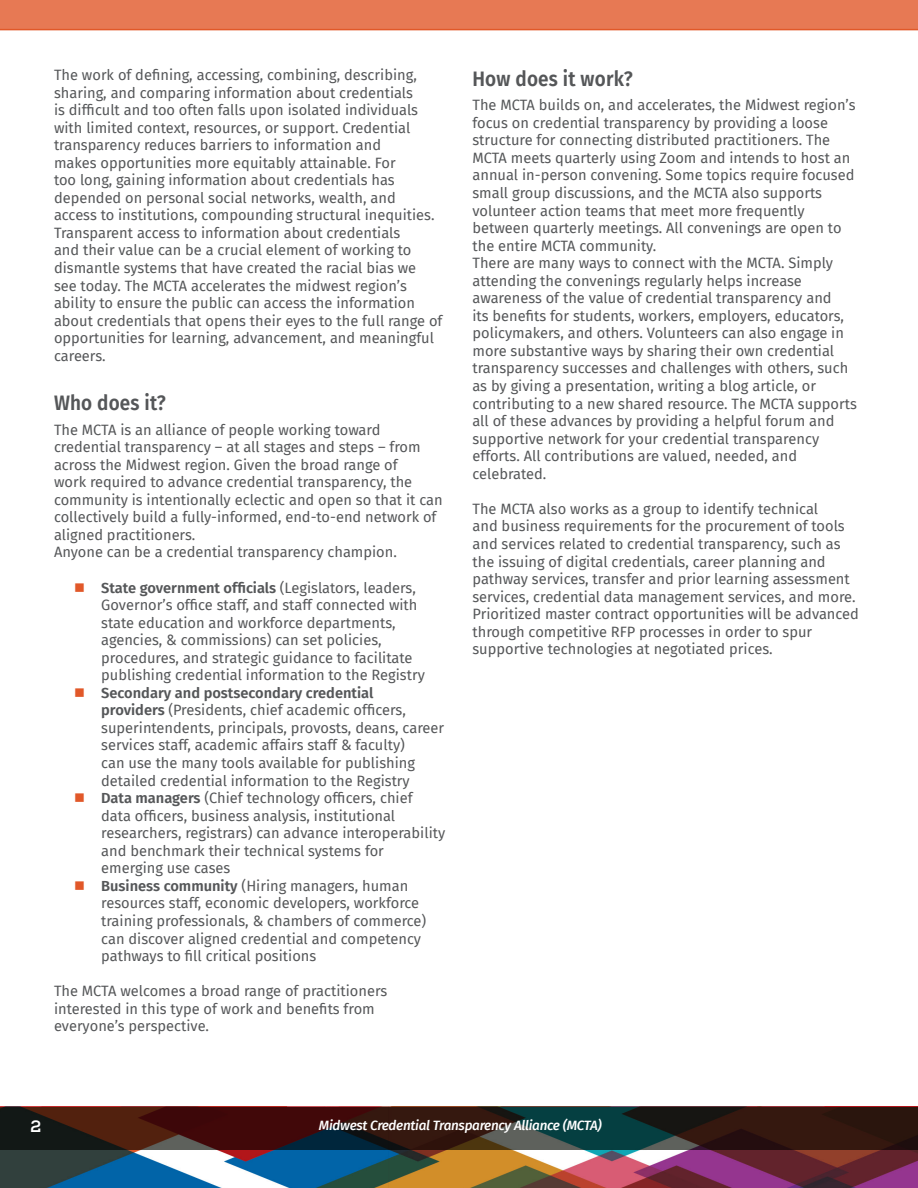
<style>
.page{position:relative;width:918px;height:1188px;background:#fff}
.page>*{position:absolute;margin:0;border:0;box-sizing:border-box;transform-origin:0 0}
.MHEC_Title{font:600 21px "Fira Sans";letter-spacing:.01em;color:#555759;scale:.9 1}
.t1{font:800 16.5px "Nexa Slab";color:#fff}
.t2{font:14.7px/17.5px "Fira Sans";color:#555759}
.t3{font:italic 500 13.5px "Fira Sans";letter-spacing:-.02em;color:#fff}
.s1{font-weight:600}
</style>
<div class="page">
<img style="left:0;top:1149px;width:918px;height:39px">
<svg style="left:0;top:1107px;width:918px;height:42px;background:#2e1e1a"></svg>
<div style="left:0;top:0;width:918px;height:30px;background:#e77954"></div>
<p class="t2" style="left:54px;top:66px;width:390px">The work of defining, accessing, combining, describing, sharing, and comparing information about credentials<br>is difficult and too often falls upon isolated individuals with limited context, resources, or support. Credential transparency reduces barriers to information and<br>makes opportunities more equitably attainable. For<br>too long, gaining information about credentials has depended on personal social networks, wealth, and<br>access to institutions, compounding structural inequities.<br>Transparent access to information about credentials<br>and their value can be a crucial element of working to dismantle systems that have created the racial bias we see today. The MCTA accelerates the midwest region’s ability to ensure the public can access the information about credentials that opens their eyes to the full range of opportunities for learning, advancement, and meaningful careers.</p>
<p class="MHEC_Title" style="left:54px;top:386px;width:126px">Who does it?</p>
<p class="t2" style="left:54px;top:420px;width:390px">The MCTA is an alliance of people working toward credential transparency – at all stages and steps – from across the Midwest region. Given the broad range of<br>work required to advance credential transparency, the community is intentionally eclectic and open so that it can collectively build a fully-informed, end-to-end network of aligned practitioners.</p>
<p class="t2" style="left:54px;top:543px;width:344px">Anyone can be a credential transparency champion.</p>
<p class="t2" style="left:101px;top:578px;width:325px"><span class="s1">State government officials</span> (Legislators, leaders, Governor’s office staff, and staff connected with state education and workforce departments, agencies, &amp; commissions) can set policies, procedures, and strategic guidance to facilitate publishing credential information to the Registry</p>
<p class="t2" style="left:101px;top:684px;width:344px"><span class="s1">Secondary and postsecondary credential<br>providers</span> (Presidents, chief academic officers, superintendents, principals, provosts, deans, career services staff, academic affairs staff &amp; faculty)<br>can use the many tools available for publishing detailed credential information to the Registry</p>
<p class="t2" style="left:101px;top:789px;width:345px"><span class="s1">Data managers</span> (Chief technology officers, chief data officers, business analysis, institutional researchers, registrars) can advance interoperability and benchmark their technical systems for emerging use cases</p>
<p class="t2" style="left:101px;top:877px;width:327px"><span class="s1">Business community</span> (Hiring managers, human resources staff, economic developers, workforce training professionals, &amp; chambers of commerce) can discover aligned credential and competency pathways to fill critical positions</p>
<p class="t2" style="left:54px;top:982px;width:335px">The MCTA welcomes a broad range of practitioners interested in this type of work and benefits from everyone’s perspective.</p>
<p class="MHEC_Title" style="left:472px;top:61px;width:179px">How does it work?</p>
<p class="t2" style="left:472px;top:96px;width:385px">The MCTA builds on, and accelerates, the Midwest region’s focus on credential transparency by providing a loose structure for connecting distributed practitioners. The MCTA meets quarterly using Zoom and intends to host an annual in-person convening. Some topics require focused small group discussions, and the MCTA also supports volunteer action teams that meet more frequently between quarterly meetings. All convenings are open to the entire MCTA community.</p>
<p class="t2" style="left:472px;top:254px;width:386px">There are many ways to connect with the MCTA. Simply attending the convenings regularly helps increase awareness of the value of credential transparency and<br>its benefits for students, workers, employers, educators, policymakers, and others. Volunteers can also engage in more substantive ways by sharing their own credential transparency successes and challenges with others, such as by giving a presentation, writing a blog article, or contributing to a new shared resource. The MCTA supports all of these advances by providing a helpful forum and supportive network for your credential transparency efforts. All contributions are valued, needed, and celebrated.</p>
<p class="t2" style="left:472px;top:500px;width:388px">The MCTA also works as a group to identify technical<br>and business requirements for the procurement of tools and services related to credential transparency, such as the issuing of digital credentials, career planning and pathway services, transfer and prior learning assessment services, credential data management services, and more.<br>Prioritized master contract opportunities will be advanced through competitive RFP processes in order to spur supportive technologies at negotiated prices.</p>
<p class="t1" style="left:31px;top:1116px;width:12px">2</p>
<p class="t3" style="left:319px;top:1115px;width:284px">Midwest Credential Transparency Alliance (MCTA)</p>
</div>
